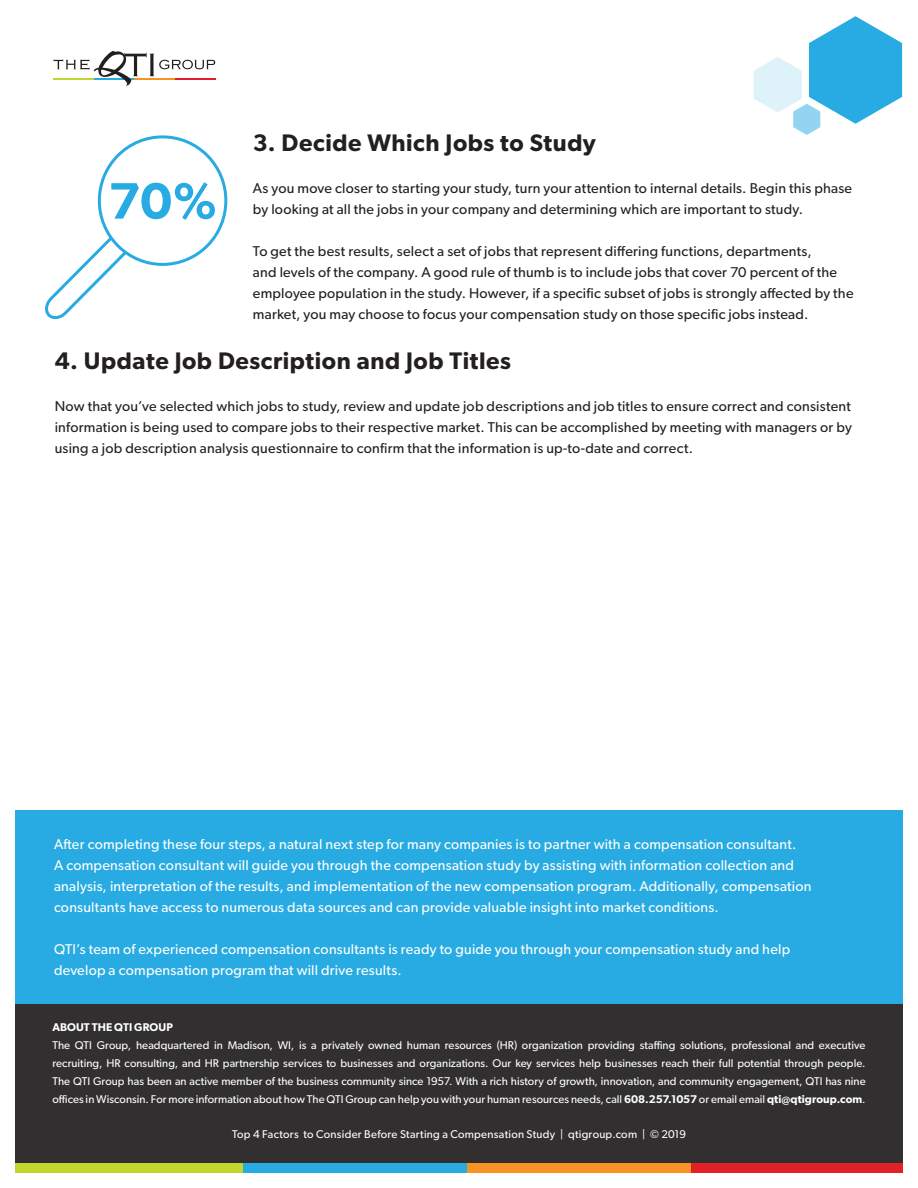
<style>
.page{position:relative;width:918px;height:1188px;background:#fff}
.page>*{position:absolute;margin:0;border:0;box-sizing:border-box;transform-origin:0 0}
.t1{font:600 24px "Gibson";letter-spacing:.025em;color:#231f20}
.t2{font:14.25px/21px "Gibson";letter-spacing:.015em;color:#231f20}
.t3{font:14.25px/21px "Gibson";letter-spacing:.015em;color:#fff}
.t4{font:11.25px/18px "Gibson";letter-spacing:.015em;color:#fff;text-align:justify}
.t5{font:600 11.25px "Gibson";letter-spacing:.005em;color:#fff}
.s1{font-weight:600}
</style>
<div class="page">
<div style="left:15px;top:1003px;width:888px;height:160px;background:#312f30"></div>
<div style="left:676px;top:1163px;width:227px;height:10px;background:#e12127"></div>
<div style="left:451px;top:1163px;width:240px;height:10px;background:#f79321"></div>
<div style="left:227px;top:1163px;width:240px;height:10px;background:#27abe2"></div>
<div style="left:15px;top:1163px;width:227px;height:10px;background:#c1d730"></div>
<div style="left:15px;top:810px;width:888px;height:193px;background:#27abe2"></div>
<svg style="left:754px;top:16px;width:148px;height:119px"></svg>
<hr style="left:53px;top:79px;width:41px;height:1px;background:#c1d730">
<svg style="left:54px;top:51px;width:161px;height:35px"></svg>
<svg style="left:45px;top:135px;width:183px;height:185px"></svg>
<h1 class="t1" style="left:253px;top:128px;width:345px">3. Decide Which Jobs to Study</h1>
<p class="t2" style="left:253px;top:177px;width:601px">As you move closer to starting your study, turn your attention to internal details. Begin this phase by looking at all the jobs in your company and determining which are important to study.</p>
<p class="t2" style="left:253px;top:240px;width:602px">To get the best results, select a set of jobs that represent differing functions, departments,<br>and levels of the company. A good rule of thumb is to include jobs that cover 70 percent of the employee population in the study. However, if a specific subset of jobs is strongly affected by the market, you may choose to focus your compensation study on those specific jobs instead.</p>
<h1 class="t1" style="left:55px;top:346px;width:458px">4. Update Job Description and Job Titles</h1>
<p class="t2" style="left:55px;top:395px;width:799px;text-align:justify">Now that you’ve selected which jobs to study, review and update job descriptions and job titles to ensure correct and consistent information is being used to compare jobs to their respective market. This can be accomplished by meeting with managers or by using a job description analysis questionnaire to confirm that the information is up-to-date and correct.</p>
<p class="t3" style="left:54px;top:834px;width:759px">After completing these four steps, a natural next step for many companies is to partner with a compensation consultant.<br>A compensation consultant will guide you through the compensation study by assisting with information collection and analysis, interpretation of the results, and implementation of the new compensation program. Additionally, compensation consultants have access to numerous data sources and can provide valuable insight into market conditions.</p>
<p class="t3" style="left:54px;top:939px;width:738px">QTI’s team of experienced compensation consultants is ready to guide you through your compensation study and help develop a compensation program that will drive results.</p>
<p class="t5" style="left:52px;top:1020px;width:122px">ABOUT THE QTI GROUP</p>
<p class="t4" style="left:52px;top:1036px;width:815px">The QTI Group, headquartered in Madison, WI, is a privately owned human resources (HR) organization providing staffing solutions, professional and executive recruiting, HR consulting, and HR partnership services to businesses and organizations. Our key services help businesses reach their full potential through people.<br>The QTI Group has been an active member of the business community since 1957. With a rich history of growth, innovation, and community engagement, QTI has nine offices in Wisconsin. For more information about how The QTI Group can help you with your human resources needs, call <span class="s1">608.257.1057</span> or email email <span class="s1">qti@qtigroup.com</span>.</p>
<p class="t4" style="left:232px;top:1125px;width:455px">Top 4 Factors to Consider Before Starting a Compensation Study | qtigroup.com | © 2019</p>
</div>
